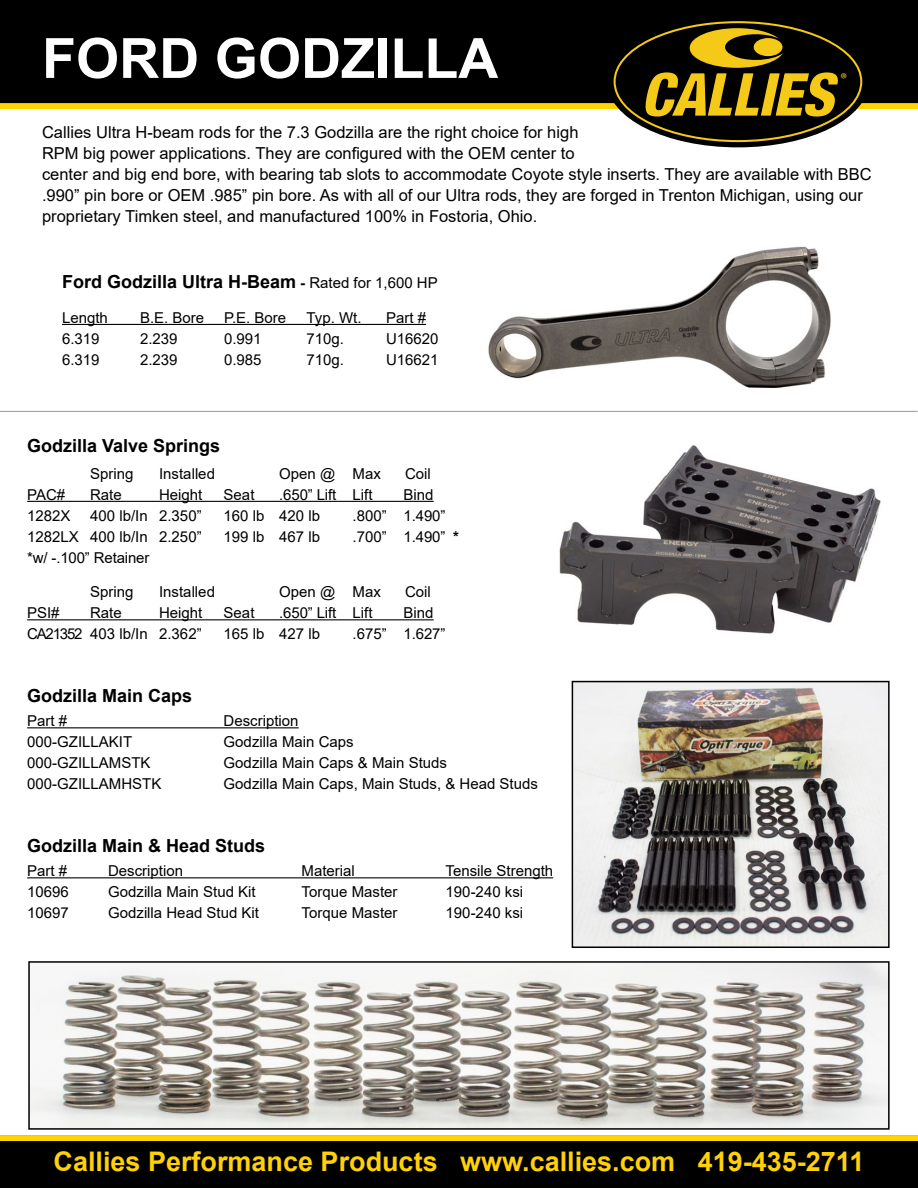
<style>
.page{position:relative;width:918px;height:1188px;background:#fff}
.page>*{position:absolute;margin:0;border:0;box-sizing:border-box;transform-origin:0 0}
.t1{font:700 55.5px "Arial";color:#fff}
.t2{font:700 27px "Arial";color:#fed109}
.t3{font:700 18px "Arial";color:#000}
.t4{font:16.5px/21px "Arial";color:#000}
.t5{font:15.9px "Myriad Pro";color:#f4c917}
.t6{font:15px "Arial";color:#000}
.t7{font:15px "Arial";letter-spacing:-.04em;color:#000}
.s1{font-size:15px}
.s2{font-weight:400;font-size:15px}
.s3{font-weight:700}
</style>
<div class="page">
<img style="left:488px;top:246px;width:343px;height:142px">
<div style="left:0;top:1135px;width:918px;height:53px;background:#000"></div>
<div style="left:0;top:1135px;width:918px;height:6px;background:#ffd200"></div>
<div style="left:0;top:0;width:918px;height:108px;background:#000"></div>
<div style="left:0;top:103px;width:918px;height:6px;background:#ffd200"></div>
<div style="left:607px;top:16px;width:262px;height:131px;background:#000;border-radius:50%"></div>
<svg style="left:614px;top:21px;width:248px;height:121px"></svg>
<hr style="left:0;top:411px;width:918px;height:1px;background:#939598">
<hr style="left:62px;top:324px;width:364px;height:1px;background:#000">
<hr style="left:27px;top:501px;width:407px;height:1px;background:#000">
<hr style="left:27px;top:619px;width:407px;height:1px;background:#000">
<hr style="left:27px;top:727px;width:272px;height:1px;background:#000">
<hr style="left:27px;top:877px;width:526px;height:1px;background:#000">
<img style="left:559px;top:445px;width:322px;height:189px">
<img style="left:575px;top:684px;width:312px;height:261px">
<div style="left:572px;top:681px;width:318px;height:267px;border:2px solid #000"></div>
<img style="left:31px;top:964px;width:856px;height:163px">
<div style="left:28px;top:961px;width:862px;height:169px;border:2px solid #000"></div>
<h1 class="t1" style="left:42px;top:19px;width:458px">FORD GODZILLA</h1>
<p class="t5" style="left:840px;top:69px;width:8px">®</p>
<p class="t4" style="left:42px;top:122px;width:831px">Callies Ultra H-beam rods for the 7.3 Godzilla are the right choice for high<br>RPM big power applications. They are configured with the OEM center to<br>center and big end bore, with bearing tab slots to accommodate Coyote style inserts. They are available with BBC .990” pin bore or OEM .985” pin bore. As with all of our Ultra rods, they are forged in Trenton Michigan, using our proprietary Timken steel, and manufactured 100% in Fostoria, Ohio.</p>
<p class="t3" style="left:62px;top:269px;width:377px">Ford Godzilla Ultra H-Beam <span class="s1">-</span> <span class="s2">Rated for 1,600 HP</span></p>
<p class="t6" style="left:62px;top:307px;width:47px">Length</p>
<p class="t6" style="left:140px;top:307px;width:66px">B.E. Bore</p>
<p class="t6" style="left:224px;top:307px;width:64px">P.E. Bore</p>
<p class="t6" style="left:307px;top:307px;width:57px">Typ. Wt.</p>
<p class="t6" style="left:386px;top:307px;width:42px">Part #</p>
<p class="t6" style="left:62px;top:328px;width:39px">6.319</p>
<p class="t6" style="left:140px;top:328px;width:39px">2.239</p>
<p class="t6" style="left:224px;top:328px;width:39px">0.991</p>
<p class="t6" style="left:307px;top:328px;width:39px">710g.</p>
<p class="t6" style="left:386px;top:328px;width:54px">U16620</p>
<p class="t6" style="left:62px;top:349px;width:39px">6.319</p>
<p class="t6" style="left:140px;top:349px;width:39px">2.239</p>
<p class="t6" style="left:224px;top:349px;width:39px">0.985</p>
<p class="t6" style="left:307px;top:349px;width:39px">710g.</p>
<p class="t6" style="left:386px;top:349px;width:54px">U16621</p>
<p class="t3" style="left:27px;top:433px;width:195px">Godzilla Valve Springs</p>
<p class="t6" style="left:90px;top:463px;width:45px">Spring</p>
<p class="t6" style="left:159px;top:463px;width:57px">Installed</p>
<p class="t6" style="left:279px;top:463px;width:103px">Open @ Max</p>
<p class="t6" style="left:405px;top:463px;width:27px">Coil</p>
<p class="t6" style="left:27px;top:484px;width:40px">PAC#</p>
<p class="t6" style="left:90px;top:484px;width:33px">Rate</p>
<p class="t6" style="left:159px;top:484px;width:45px">Height</p>
<p class="t6" style="left:224px;top:484px;width:32px">Seat</p>
<p class="t6" style="left:279px;top:484px;width:95px">.650” Lift Lift</p>
<p class="t6" style="left:404px;top:484px;width:32px">Bind</p>
<p class="t6" style="left:27px;top:505px;width:45px">1282X</p>
<p class="t6" style="left:90px;top:505px;width:113px">400 lb/In 2.350”</p>
<p class="t6" style="left:224px;top:505px;width:98px">160 lb 420 lb</p>
<p class="t6" style="left:353px;top:505px;width:94px">.800” 1.490”</p>
<p class="t6" style="left:27px;top:526px;width:176px">1282LX 400 lb/In 2.250”</p>
<p class="t6" style="left:224px;top:526px;width:98px">199 lb 467 lb</p>
<p class="t6" style="left:353px;top:526px;width:108px">.700” 1.490” <span class="s3">*</span></p>
<p class="t6" style="left:27px;top:547px;width:124px">*w/ -.100” Retainer</p>
<p class="t6" style="left:90px;top:582px;width:45px">Spring</p>
<p class="t6" style="left:159px;top:582px;width:57px">Installed</p>
<p class="t6" style="left:279px;top:582px;width:103px">Open @ Max</p>
<p class="t6" style="left:405px;top:582px;width:27px">Coil</p>
<p class="t6" style="left:27px;top:603px;width:34px">PSI#</p>
<p class="t6" style="left:90px;top:603px;width:33px">Rate</p>
<p class="t6" style="left:159px;top:603px;width:45px">Height</p>
<p class="t6" style="left:224px;top:603px;width:32px">Seat</p>
<p class="t6" style="left:279px;top:603px;width:95px">.650” Lift Lift</p>
<p class="t6" style="left:404px;top:603px;width:32px">Bind</p>
<p class="t7" style="left:27px;top:624px;width:176px">CA21352 403 lb/In 2.362”</p>
<p class="t6" style="left:224px;top:624px;width:98px">165 lb 427 lb</p>
<p class="t6" style="left:353px;top:624px;width:94px">.675” 1.627”</p>
<p class="t3" style="left:27px;top:683px;width:167px">Godzilla Main Caps</p>
<p class="t6" style="left:27px;top:711px;width:42px">Part #</p>
<p class="t6" style="left:224px;top:711px;width:77px">Description</p>
<p class="t6" style="left:27px;top:732px;width:107px">000-GZILLAKIT</p>
<p class="t6" style="left:224px;top:732px;width:132px">Godzilla Main Caps</p>
<p class="t6" style="left:27px;top:753px;width:125px">000-GZILLAMSTK</p>
<p class="t6" style="left:224px;top:753px;width:225px">Godzilla Main Caps &amp; Main Studs</p>
<p class="t6" style="left:27px;top:774px;width:136px">000-GZILLAMHSTK</p>
<p class="t6" style="left:224px;top:774px;width:316px">Godzilla Main Caps, Main Studs, &amp; Head Studs</p>
<p class="t3" style="left:27px;top:833px;width:240px">Godzilla Main &amp; Head Studs</p>
<p class="t6" style="left:27px;top:861px;width:42px">Part #</p>
<p class="t6" style="left:108px;top:861px;width:77px">Description</p>
<p class="t6" style="left:302px;top:861px;width:55px">Material</p>
<p class="t6" style="left:446px;top:861px;width:109px">Tensile Strength</p>
<p class="t6" style="left:27px;top:882px;width:43px">10696</p>
<p class="t6" style="left:108px;top:882px;width:149px">Godzilla Main Stud Kit</p>
<p class="t6" style="left:302px;top:882px;width:97px">Torque Master</p>
<p class="t6" style="left:446px;top:882px;width:79px">190-240 ksi</p>
<p class="t6" style="left:27px;top:903px;width:43px">10697</p>
<p class="t6" style="left:108px;top:903px;width:152px">Godzilla Head Stud Kit</p>
<p class="t6" style="left:302px;top:903px;width:97px">Torque Master</p>
<p class="t6" style="left:446px;top:903px;width:79px">190-240 ksi</p>
<h2 class="t2" style="left:54px;top:1142px;width:812px">Callies Performance Products www.callies.com 419-435-2711</h2>
</div>
